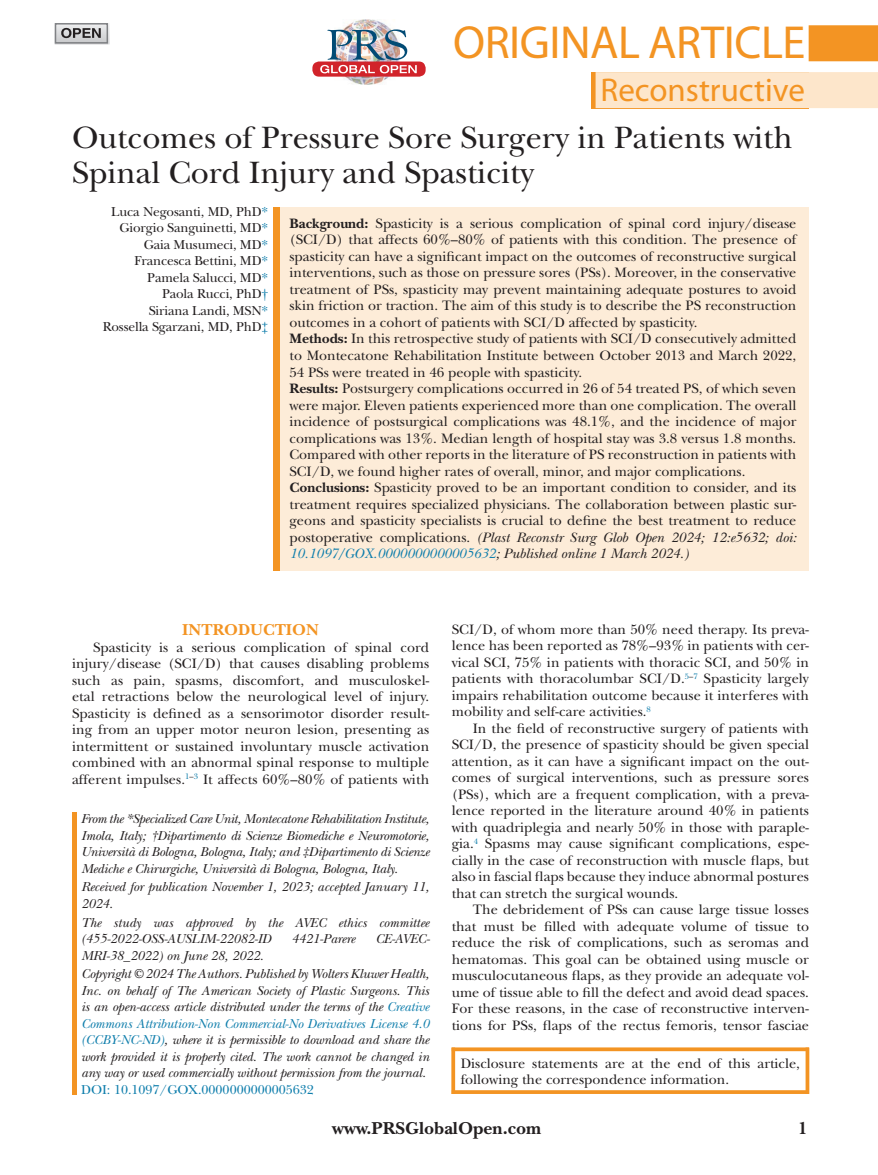
<style>
.page{position:relative;width:878px;height:1175px;background:#fff}
.page>*{position:absolute;margin:0;border:0;box-sizing:border-box;transform-origin:0 0}
.t1{font:46.5px "Myriad Pro";letter-spacing:-.01em;color:#f39423}
.t2{font:33px "Myriad Pro";color:#f39423}
.t3{font:32.25px/34.5px "New Baskerville Std";color:#231f20}
.t4{font:700 18px "New Baskerville Std";color:#231f20}
.t5{font:700 16.5px "New Baskerville Std";color:#f39423}
.t6{font:14.25px/16.5px "New Baskerville Std";color:#231f20;text-align:justify}
.t7{font:italic 13.5px/16.5px "New Baskerville Std";letter-spacing:-.005em;color:#231f20}
.t8{font:13.5px/16.5px "New Baskerville Std";letter-spacing:-.01em;color:#231f20;text-align:right}
.t9{font:13.5px "New Baskerville Std";color:#0f7eac}
.s1{color:#0f7eac}
.s2{font-weight:700}
.s3{font-style:italic}
.s4{font-style:italic;color:#0f7eac}
</style>
<div class="page">
<div style="left:595px;top:72px;width:283px;height:36px;background:#fde6cb"></div>
<div style="left:808px;top:25px;width:70px;height:36px;background:#f39423"></div>
<img style="left:343px;top:20px;width:48px;height:64px">
<div style="left:312px;top:61px;width:113px;height:16px;background:#d1232a;border-radius:7px"></div>
<img style="left:320px;top:29px;width:97px;height:44px">
<div style="left:274px;top:126px;width:534px;height:445px;background:#fdecd8"></div>
<div style="left:274px;top:205px;width:6px;height:126px;background:#f39423"></div>
<div style="left:274px;top:321px;width:6px;height:60px;background:#f39423"></div>
<div style="left:274px;top:370px;width:6px;height:110px;background:#f39423"></div>
<div style="left:274px;top:469px;width:6px;height:102px;background:#f39423"></div>
<hr style="left:72px;top:812px;width:4px;height:66px;background:#f39423">
<hr style="left:72px;top:878px;width:4px;height:35px;background:#f39423">
<hr style="left:72px;top:913px;width:4px;height:52px;background:#f39423">
<hr style="left:72px;top:965px;width:4px;height:118px;background:#f39423">
<hr style="left:72px;top:1081px;width:4px;height:13px;background:#f39423">
<div style="left:272px;top:126px;width:536px;height:80px;background:#fff"></div>
<img style="left:54px;top:23px;width:55px;height:22px">
<svg style="left:451px;top:1047px;width:4px;height:47px"></svg>
<svg style="left:805px;top:1047px;width:4px;height:47px"></svg>
<svg style="left:452px;top:1047px;width:356px;height:4px"></svg>
<svg style="left:452px;top:1090px;width:356px;height:4px"></svg>
<div style="left:55px;top:23px;width:53px;height:21px;border:2px solid #808285"></div>
<svg style="left:61px;top:28px;width:40px;height:10px"></svg>
<h1 class="t1" style="left:453px;top:14px;width:354px">Original Article</h1>
<h2 class="t2" style="left:600px;top:69px;width:206px">Reconstructive</h2>
<h3 class="t3" style="left:72px;top:121px;width:722px">Outcomes of Pressure Sore Surgery in Patients with<br>Spinal Cord Injury and Spasticity</h3>
<p class="t8" style="left:103px;top:203px;width:167px">Luca Negosanti, MD, PhD<span class="s1">*<br></span>Giorgio Sanguinetti, MD<span class="s1">*<br></span>Gaia Musumeci, MD<span class="s1">*<br></span>Francesca Bettini, MD<span class="s1">*<br></span>Pamela Salucci, MD<span class="s1">*<br></span>Paola Rucci, PhD<span class="s1">†<br></span>Siriana Landi, MSN<span class="s1">*<br></span>Rossella Sgarzani, MD, PhD<span class="s1">‡</span></p>
<p class="t6" style="left:289px;top:215px;width:508px;text-align:left"><span class="s2">Background:</span> Spasticity is a serious complication of spinal cord injury/disease (SCI/D) that affects 60%–80% of patients with this condition. The presence of spasticity can have a significant impact on the outcomes of reconstructive surgical interventions, such as those on pressure sores (PSs). Moreover, in the conservative treatment of PSs, spasticity may prevent maintaining adequate postures to avoid skin friction or traction. The aim of this study is to describe the PS reconstruction outcomes in a cohort of patients with SCI/D affected by spasticity.<br><span class="s2">Methods:</span> In this retrospective study of patients with SCI/D consecutively admitted to Montecatone Rehabilitation Institute between October 2013 and March 2022, 54 PSs were treated in 46 people with spasticity.<br><span class="s2">Results:</span> Postsurgery complications occurred in 26 of 54 treated PS, of which seven were major. Eleven patients experienced more than one complication. The overall incidence of postsurgical complications was 48.1%, and the incidence of major complications was 13%. Median length of hospital stay was 3.8 versus 1.8 months.<br>Compared with other reports in the literature of PS reconstruction in patients with SCI/D, we found higher rates of overall, minor, and major complications.<br><span class="s2">Conclusions:</span> Spasticity proved to be an important condition to consider, and its treatment requires specialized physicians. The collaboration between plastic sur&shy;geons and spasticity specialists is crucial to define the best treatment to reduce postoperative complications. <span class="s3">(Plast Reconstr Surg Glob Open 2024; 12:e5632; doi:<br></span><span class="s4">10.1097/GOX.0000000000005632</span><span class="s3">; Published online 1 March 2024.)</span></p>
<p class="t5" style="left:182px;top:620px;width:138px">INTRODUCTION</p>
<p class="t6" style="left:72px;top:639px;width:359px;text-indent:21px">Spasticity is a serious complication of spinal cord injury/disease (SCI/D) that causes disabling problems such as pain, spasms, discomfort, and musculoskel&shy;etal retractions below the neurological level of injury.<br>Spasticity is defined as a sensorimotor disorder result&shy;ing from an upper motor neuron lesion, presenting as intermittent or sustained involuntary muscle activation combined with an abnormal spinal response to multiple afferent impulses.<sup>1</sup><sup>–</sup><sup>3</sup> It affects 60%–80% of patients with</p>
<p class="t7" style="left:81px;top:810px;width:350px;text-align:justify">From the *Specialized Care Unit, Montecatone Rehabilitation Institute, Imola, Italy; †Dipartimento di Scienze Biomediche e Neuromotorie, Università di Bologna, Bologna, Italy; and ‡Dipartimento di Scienze Mediche e Chirurgiche, Università di Bologna, Bologna, Italy.</p>
<p class="t7" style="left:81px;top:878px;width:350px">Received for publication November 1, 2023; accepted January 11,<br>2024.</p>
<p class="t7" style="left:81px;top:914px;width:349px">The study was approved by the AVEC ethics committee (455-2022-OSS-AUSLIM-22082-ID</p>
<p class="t7" style="left:291px;top:930px;width:65px">4421-Parere</p>
<p class="t7" style="left:375px;top:930px;width:56px">CE-AVEC-</p>
<p class="t7" style="left:81px;top:946px;width:350px;line-height:18.8px">MRI-38_2022) on June 28, 2022.<br>Copyright © 2024 The Authors. Published by Wolters Kluwer Health,</p>
<p class="t7" style="left:81px;top:982px;width:350px;text-align:justify">Inc. on behalf of The American Society of Plastic Surgeons. This is an open-access article distributed under the terms of the <span class="s1">Creative Commons Attribution-Non Commercial-No Derivatives License 4.0 (CCBY-NC-ND)</span>, where it is permissible to download and share the work provided it is properly cited. The work cannot be changed in any way or used commercially without permission from the journal.</p>
<p class="t9" style="left:81px;top:1081px;width:234px">DOI: 10.1097/GOX.0000000000005632</p>
<p class="t6" style="left:451px;top:621px;width:359px">SCI/D, of whom more than 50% need therapy. Its preva&shy;lence has been reported as 78%–93% in patients with cer&shy;vical SCI, 75% in patients with thoracic SCI, and 50% in patients with thoracolumbar SCI/D.<sup>5</sup><sup>–</sup><sup>7</sup> Spasticity largely impairs rehabilitation outcome because it interferes with mobility and self-care activities.<sup>8</sup></p>
<p class="t6" style="left:451px;top:720px;width:359px;text-indent:21px">In the field of reconstructive surgery of patients with SCI/D, the presence of spasticity should be given special attention, as it can have a significant impact on the out&shy;comes of surgical interventions, such as pressure sores (PSs), which are a frequent complication, with a preva&shy;lence reported in the literature around 40% in patients with quadriplegia and nearly 50% in those with paraple&shy;gia.<sup>4</sup> Spasms may cause significant complications, espe&shy;cially in the case of reconstruction with muscle flaps, but also in fascial flaps because they induce abnormal postures that can stretch the surgical wounds.</p>
<p class="t6" style="left:452px;top:901px;width:359px;text-indent:21px">The debridement of PSs can cause large tissue losses that must be filled with adequate volume of tissue to reduce the risk of complications, such as seromas and hematomas. This goal can be obtained using muscle or musculocutaneous flaps, as they provide an adequate vol&shy;ume of tissue able to fill the defect and avoid dead spaces.<br>For these reasons, in the case of reconstructive interven&shy;tions for PSs, flaps of the rectus femoris, tensor fasciae</p>
<p class="t6" style="left:460px;top:1054px;width:341px">Disclosure statements are at the end of this article, following the correspondence information.</p>
<p class="t4" style="left:332px;top:1118px;width:210px">www.PRSGlobalOpen.com</p>
<p class="t4" style="left:798px;top:1118px;width:11px">1</p>
</div>
